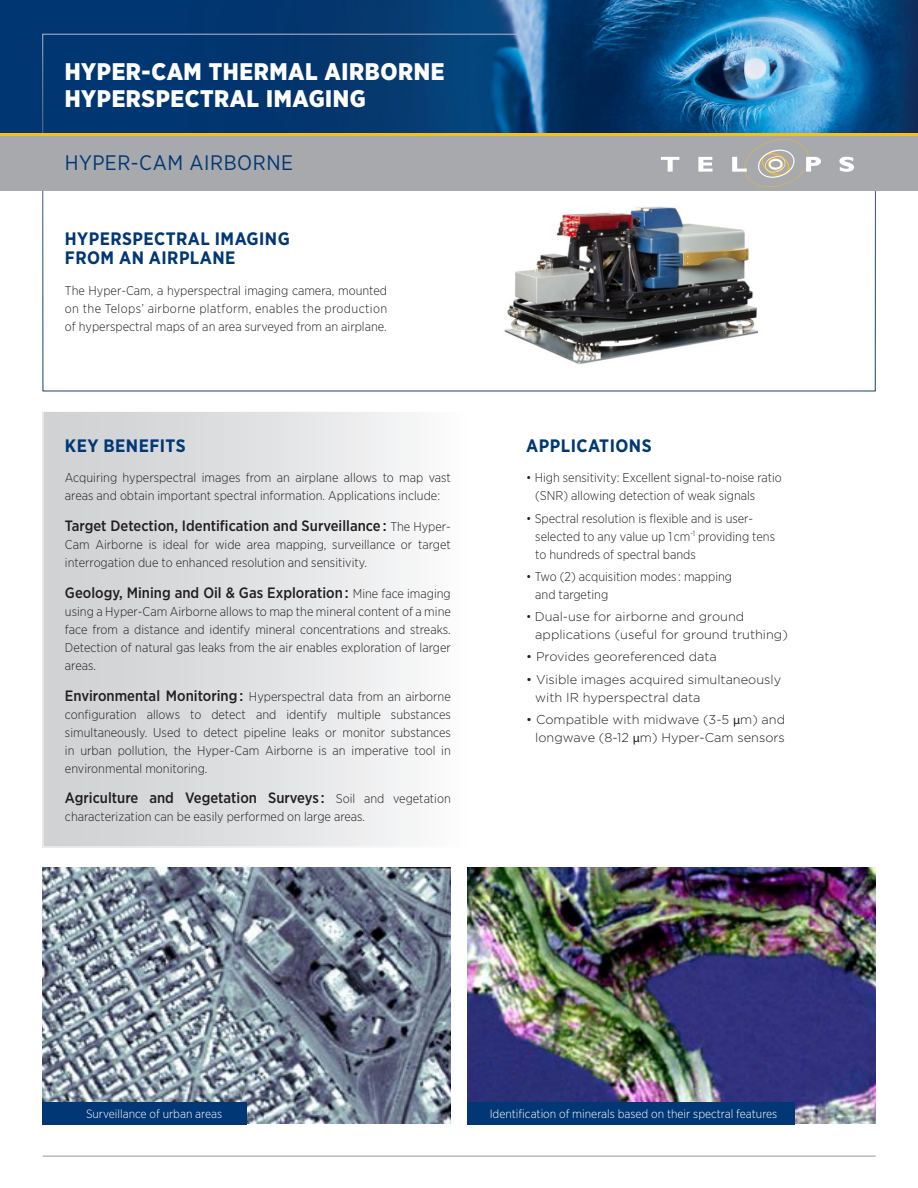
<style>
.page{position:relative;width:918px;height:1188px;background:#fff}
.page>*{position:absolute;margin:0;border:0;box-sizing:border-box;transform-origin:0 0}
.Titre_sections{font:900 24px/27px "Gotham Narrow";letter-spacing:.025em;color:#fff}
.Titre_sections-2{font:21px "Gotham Narrow";letter-spacing:.025em;color:#013775}
.Titre_sections-3{font:700 18px/19.5px "Gotham Narrow";letter-spacing:.025em;color:#013775}
.Texte_courant{font:500 15px "Gotham Narrow";color:#231f20}
.Texte_courant-2{font:300 12.75px/18px "Gotham Narrow";color:#231f20}
.Texte_courant-3{font:300 12.75px/18px "Gotham";color:#231f20}
.Légende{font:300 12px "Gotham Narrow";color:#fff}
.s1{font-weight:300;font-size:12.75px}
.s2{font-weight:500;font-size:15px}
.s3{font-family:"Gotham Narrow"}
.s4{font-family:"Myriad Pro";font-weight:400}
</style>
<div class="page">
<img style="left:468px;top:867px;width:408px;height:257px">
<img style="left:43px;top:867px;width:408px;height:257px">
<div style="left:43px;top:1102px;width:204px;height:22px;background:#013775"></div>
<div style="left:468px;top:1102px;width:327px;height:22px;background:#013775"></div>
<div style="left:43px;top:411px;width:424px;height:436px;background:linear-gradient(to right,#cccdcf,#f9fafa)"></div>
<img style="left:0;top:0;width:918px;height:134px">
<svg style="left:42px;top:34px;width:834px;height:357px"></svg>
<hr style="left:43px;top:1156px;width:833px;height:1px;background:#939598">
<img style="left:498px;top:197px;width:266px;height:175px">
<hr style="left:0;top:134px;width:918px;height:2px;background:#fdbe12">
<div style="left:0;top:136px;width:918px;height:54px;background:#a8a9ad"></div>
<svg style="left:661px;top:157px;width:18px;height:15px"></svg>
<svg style="left:698px;top:157px;width:15px;height:15px"></svg>
<svg style="left:839px;top:157px;width:15px;height:15px"></svg>
<svg style="left:732px;top:139px;width:89px;height:48px"></svg>
<p class="Titre_sections" style="left:65px;top:58px;width:381px">HYPER-CAM THERMAL AIRBORNE<br>HYPERSPECTRAL IMAGING</p>
<p class="Titre_sections-2" style="left:65px;top:150px;width:230px">HYPER-CAM AIRBORNE</p>
<p class="Titre_sections-3" style="left:65px;top:228px;width:226px">HYPERSPECTRAL IMAGING<br>FROM AN AIRPLANE</p>
<p class="Texte_courant-2" style="left:65px;top:281px;width:324px;text-align:justify">The Hyper-Cam, a hyperspectral imaging camera, mounted on the Telops’ airborne platform, enables the production of hyperspectral maps of an area surveyed from an airplane.</p>
<p class="Titre_sections-3" style="left:65px;top:435px;width:122px">KEY BENEFITS</p>
<p class="Texte_courant-2" style="left:65px;top:468px;width:387px">Acquiring hyperspectral images from an airplane allows to map vast areas and obtain important spectral information. Applications include:</p>
<p class="Texte_courant" style="left:65px;top:516px;width:387px">Target Detection, Identification and Surveillance : <span class="s1">The Hyper-</span></p>
<p class="Texte_courant-2" style="left:65px;top:535px;width:387px">Cam Airborne is ideal for wide area mapping, surveillance or target interrogation due to enhanced resolution and sensitivity.</p>
<p class="Texte_courant" style="left:65px;top:583px;width:387px">Geology, Mining and Oil &amp; Gas Exploration : <span class="s1">Mine face imaging</span></p>
<p class="Texte_courant-2" style="left:65px;top:602px;width:387px;text-align:justify">using a Hyper-Cam Airborne allows to map the mineral content of a mine face from a distance and identify mineral concentrations and streaks.<br>Detection of natural gas leaks from the air enables exploration of larger areas.</p>
<p class="Texte_courant-2" style="left:65px;top:687px;width:387px;text-align:justify"><span class="s2">Environmental Monitoring :</span> Hyperspectral data from an airborne configuration allows to detect and identify multiple substances simultaneously. Used to detect pipeline leaks or monitor substances in urban pollution, the Hyper-Cam Airborne is an imperative tool in environmental monitoring.</p>
<p class="Texte_courant" style="left:65px;top:789px;width:387px">Agriculture and Vegetation Surveys : <span class="s1">Soil and vegetation</span></p>
<p class="Texte_courant-2" style="left:65px;top:807px;width:302px">characterization can be easily performed on large areas.</p>
<p class="Titre_sections-3" style="left:526px;top:435px;width:127px">APPLICATIONS</p>
<p class="Texte_courant-2" style="left:535px;top:468px;width:248px;text-indent:-9px">• High sensitivity: Excellent signal-to-noise ratio (SNR) allowing detection of weak signals</p>
<p class="Texte_courant-2" style="left:535px;top:509px;width:241px;text-indent:-9px">• Spectral resolution is flexible and is user&shy;selected to any value up 1 cm<sup>-1</sup> providing tens to hundreds of spectral bands</p>
<p class="Texte_courant-2" style="left:535px;top:567px;width:198px;text-indent:-9px">• Two (2) acquisition modes : mapping and targeting</p>
<p class="Texte_courant-3" style="left:535px;top:607px;width:254px;text-indent:-9px"><span class="s3">•</span> Dual-use for airborne and ground applications (useful for ground truthing)</p>
<p class="Texte_courant-3" style="left:526px;top:647px;width:192px">• Provides georeferenced data</p>
<p class="Texte_courant-3" style="left:535px;top:670px;width:247px;text-indent:-9px">• Visible images acquired simultaneously with IR hyperspectral data</p>
<p class="Texte_courant-3" style="left:526px;top:710px;width:260px;text-align:right">• Compatible with midwave (3-5 <span class="s4">µ</span>m) and longwave (8-12 <span class="s4">µ</span>m) Hyper-Cam sensors</p>
<p class="Légende" style="left:86px;top:1106px;width:138px">Surveillance of urban areas</p>
<p class="Légende" style="left:490px;top:1106px;width:289px">Identification of minerals based on their spectral features</p>
</div>
